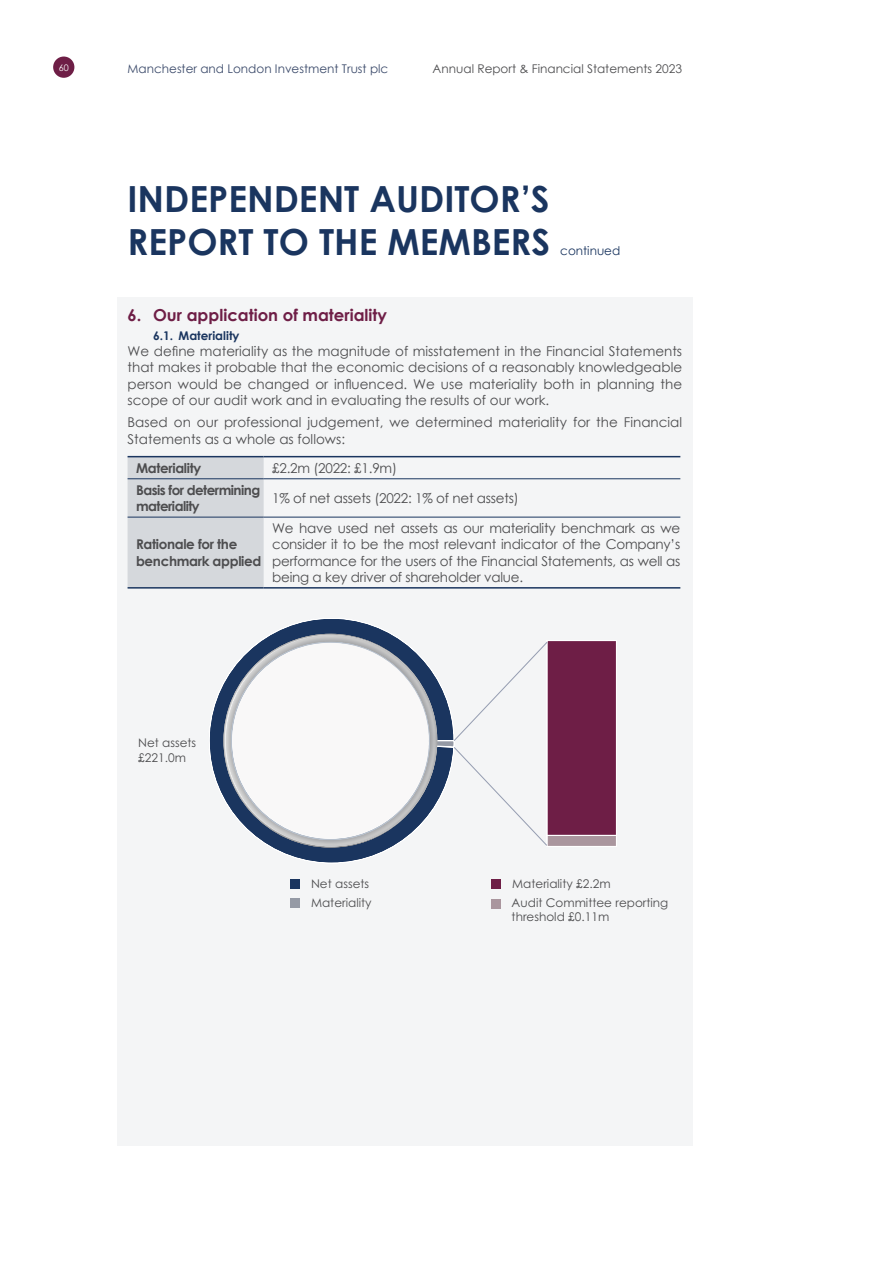
<style>
.page{position:relative;width:893px;height:1263px;background:#fff}
.page>*{position:absolute;margin:0;border:0;box-sizing:border-box;transform-origin:0 0}
.t1{font:700 36px/43.2px "Century Gothic";color:#1a355f}
.t2{font:700 16.5px "Century Gothic";color:#6e1e46}
.t3{font:13.5px/16.2px "Century Gothic";color:#4d4d4f;text-align:justify}
.t4{font:700 13.5px/16.2px "Century Gothic";letter-spacing:-.025em;color:#4d4d4f}
.t5{font:12px/18.8px "Century Gothic";color:#4d4d4f}
.t6{font:12px "Century Gothic";color:#3c4b6b}
.t7{font:700 12px "Century Gothic";color:#1a355f}
.t8{font:12px "Century Gothic";color:#1a355f}
.t9{font:9px "Century Gothic";color:#fff}
</style>
<div class="page">
<div style="left:117px;top:298px;width:576px;height:848px;background:#f4f5f6"></div>
<div style="left:53px;top:57px;width:21px;height:21px;background:#6e1e46;border-radius:50%"></div>
<div style="left:128px;top:457px;width:136px;height:130px;background:#d5d8dc"></div>
<hr style="left:128px;top:456px;width:136px;height:1px;background:#1a355f">
<hr style="left:264px;top:456px;width:416px;height:1px;background:#1a355f">
<hr style="left:128px;top:587px;width:136px;height:2px;background:#1a355f">
<hr style="left:264px;top:587px;width:416px;height:2px;background:#1a355f">
<hr style="left:128px;top:478px;width:136px;height:1px;background:#1a355f">
<hr style="left:264px;top:478px;width:416px;height:1px;background:#1a355f">
<hr style="left:128px;top:517px;width:136px;height:1px;background:#1a355f">
<hr style="left:264px;top:517px;width:416px;height:1px;background:#1a355f">
<svg style="left:209px;top:618px;width:150px;height:246px"></svg>
<svg style="left:211px;top:621px;width:181px;height:239px"></svg>
<img style="left:226px;top:635px;width:175px;height:211px">
<svg style="left:229px;top:640px;width:388px;height:207px"></svg>
<div style="left:492px;top:880px;width:9px;height:9px;background:#6e1e46"></div>
<div style="left:492px;top:899px;width:9px;height:9px;background:#aa969e"></div>
<div style="left:291px;top:879px;width:9px;height:10px;background:#1a355f"></div>
<div style="left:291px;top:898px;width:9px;height:9px;background:#959aa5"></div>
<p class="t9" style="left:59px;top:61px;width:11px">60</p>
<p class="t6" style="left:128px;top:60px;width:262px">Manchester and London Investment Trust plc</p>
<p class="t5" style="left:433px;top:59px;width:251px">Annual Report &amp; Financial Statements 2023</p>
<h1 class="t1" style="left:128px;top:176px;width:424px">INDEPENDENT AUDITOR’S<br>REPORT TO THE MEMBERS</h1>
<p class="t8" style="left:560px;top:242px;width:62px">continued</p>
<p class="t2" style="left:128px;top:302px;width:261px">6. Our application of materiality</p>
<p class="t7" style="left:153px;top:326px;width:88px">6.1. Materiality</p>
<p class="t3" style="left:128px;top:343px;width:556px">We define materiality as the magnitude of misstatement in the Financial Statements that makes it probable that the economic decisions of a reasonably knowledgeable person would be changed or influenced. We use materiality both in planning the scope of our audit work and in evaluating the results of our work.</p>
<p class="t3" style="left:128px;top:414px;width:556px">Based on our professional judgement, we determined materiality for the Financial<br>Statements as a whole as follows:</p>
<p class="t4" style="left:136px;top:459px;width:67px">Materiality</p>
<p class="t3" style="left:272px;top:460px;width:126px">£2.2m (2022: £1.9m)</p>
<p class="t4" style="left:136px;top:481px;width:126px">Basis for determining materiality</p>
<p class="t3" style="left:272px;top:490px;width:248px">1% of net assets (2022: 1% of net assets)</p>
<p class="t4" style="left:136px;top:536px;width:127px">Rationale for the benchmark applied</p>
<p class="t3" style="left:272px;top:520px;width:410px">We have used net assets as our materiality benchmark as we consider it to be the most relevant indicator of the Company’s performance for the users of the Financial Statements, as well as being a key driver of shareholder value.</p>
<p class="t5" style="left:138px;top:735px;width:60px;line-height:14.4px">Net assets £221.0m</p>
<p class="t5" style="left:311px;top:874px;width:62px">Net assets<br>Materiality</p>
<p class="t5" style="left:512px;top:874px;width:158px">Materiality £2.2m<br>Audit Committee reporting</p>
<p class="t5" style="left:512px;top:907px;width:99px">threshold £0.11m</p>
</div>
